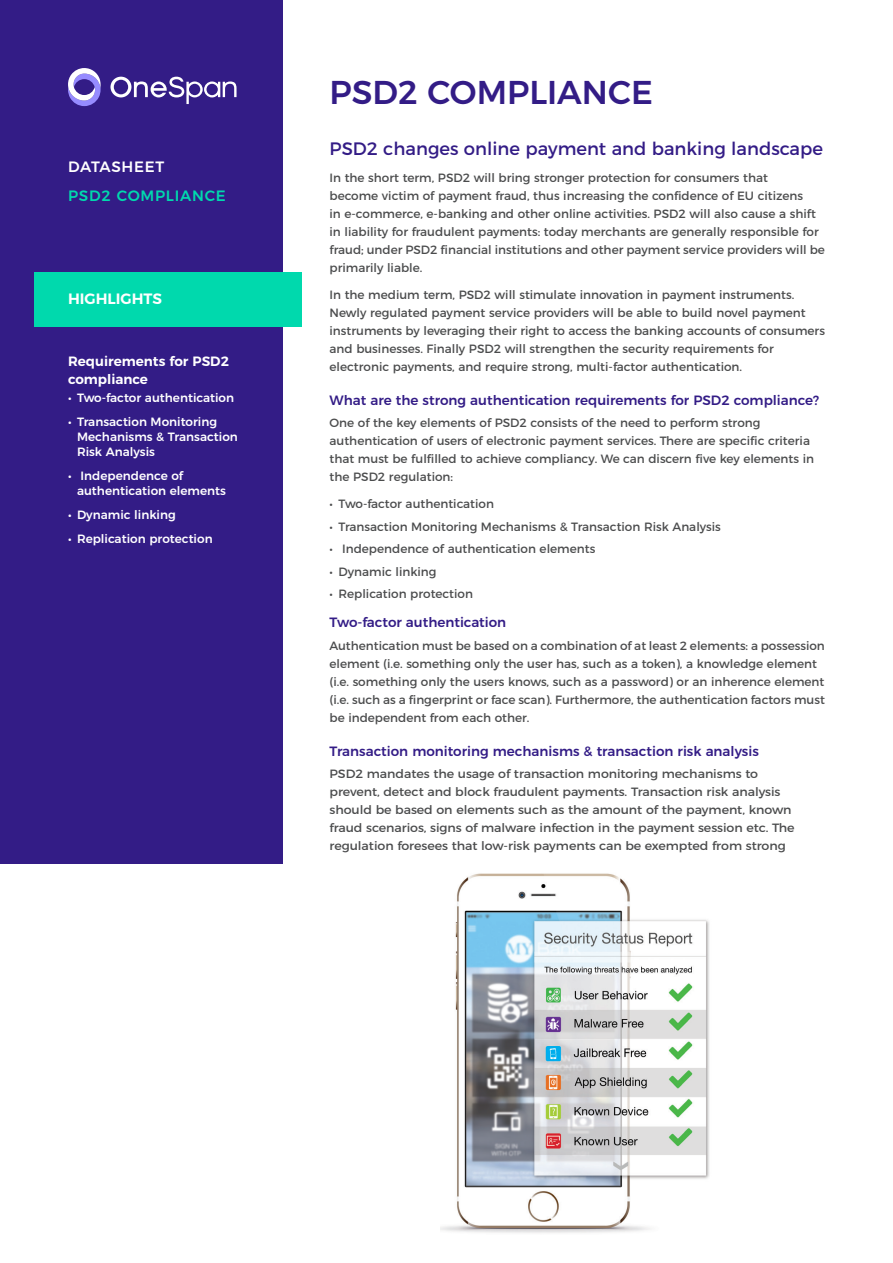
<style>
.page{position:relative;width:893px;height:1263px;background:#fff}
.page>*{position:absolute;margin:0;border:0;box-sizing:border-box;transform-origin:0 0}
.t1{font:500 33px "Montserrat";color:#331c86}
.Text_-_Intro{font:18px "Montserrat";color:#331c86}
.t2{font:500 15px "Montserrat";letter-spacing:.05em;color:#00d9ad}
.t3{font:600 15px "Montserrat";color:#fff}
.t4{font:500 15px "Montserrat";letter-spacing:.045em;color:#fff}
.Text_-_Subheads{font:500 13.5px "Montserrat";color:#331c86}
.Sidebar_-_Heads{font:600 13.5px/18px "Montserrat";color:#fff}
.Text{font:12px/18px "Montserrat";color:#4b4c4d}
.Text-2{font:12px/18px "Montserrat";color:#4b4c4d;scale:1.05 1}
.t5{font:500 12px/15px "Montserrat";color:#fff}
</style>
<div class="page">
<div style="left:0;top:0;width:283px;height:864px;background:#331c86"></div>
<div style="left:34px;top:272px;width:268px;height:54px;background:#00d9ad"></div>
<svg style="left:68px;top:68px;width:33px;height:38px"></svg>
<svg style="left:110px;top:77px;width:127px;height:27px"></svg>
<img style="left:440px;top:873px;width:269px;height:360px">
<p class="t4" style="left:68px;top:155px;width:98px">DATASHEET</p>
<p class="t2" style="left:68px;top:183px;width:159px">PSD2 COMPLIANCE</p>
<p class="t3" style="left:68px;top:287px;width:96px">HIGHLIGHTS</p>
<p class="Sidebar_-_Heads" style="left:68px;top:351px;width:162px">Requirements for PSD2 compliance</p>
<p class="t5" style="left:68px;top:389px;width:168px">• Two-factor authentication</p>
<p class="t5" style="left:77px;top:413px;width:162px;text-indent:-9px">• Transaction Monitoring<br>Mechanisms &amp; Transaction<br>Risk Analysis</p>
<p class="t5" style="left:77px;top:467px;width:150px;text-indent:-9px">• Independence of authentication elements</p>
<p class="t5" style="left:68px;top:506px;width:109px">• Dynamic linking</p>
<p class="t5" style="left:68px;top:530px;width:146px">• Replication protection</p>
<p class="t1" style="left:330px;top:66px;width:325px">PSD2 COMPLIANCE</p>
<p class="Text_-_Intro" style="left:330px;top:134px;width:495px">PSD2 changes online payment and banking landscape</p>
<p class="Text" style="left:330px;top:168px;width:497px">In the short term, PSD2 will bring stronger protection for consumers that<br>become victim of payment fraud, thus increasing the confidence of EU citizens<br>in e-commerce, e-banking and other online activities. PSD2 will also cause a shift in liability for fraudulent payments: today merchants are generally responsible for fraud; under PSD2 financial institutions and other payment service providers will be primarily liable.</p>
<p class="Text" style="left:330px;top:285px;width:497px">In the medium term, PSD2 will stimulate innovation in payment instruments.<br>Newly regulated payment service providers will be able to build novel payment instruments by leveraging their right to access the banking accounts of consumers and businesses. Finally PSD2 will strengthen the security requirements for electronic payments, and require strong, multi-factor authentication.</p>
<p class="Text_-_Subheads" style="left:330px;top:389px;width:491px">What are the strong authentication requirements for PSD2 compliance?</p>
<p class="Text" style="left:330px;top:413px;width:486px">One of the key elements of PSD2 consists of the need to perform strong authentication of users of electronic payment services. There are specific criteria that must be fulfilled to achieve compliancy. We can discern five key elements in the PSD2 regulation:</p>
<p class="Text" style="left:330px;top:494px;width:166px">• Two-factor authentication</p>
<p class="Text" style="left:330px;top:516px;width:393px">• Transaction Monitoring Mechanisms &amp; Transaction Risk Analysis</p>
<p class="Text" style="left:330px;top:539px;width:267px">• Independence of authentication elements</p>
<p class="Text" style="left:330px;top:561px;width:109px">• Dynamic linking</p>
<p class="Text" style="left:330px;top:584px;width:145px">• Replication protection</p>
<p class="Text_-_Subheads" style="left:330px;top:612px;width:178px">Two-factor authentication</p>
<p class="Text" style="left:330px;top:636px;width:497px">Authentication must be based on a combination of at least 2 elements: a possession element (i.e. something only the user has, such as a token), a knowledge element (i.e. something only the users knows, such as a password) or an inherence element (i.e. such as a fingerprint or face scan). Furthermore, the authentication factors must be independent from each other.</p>
<p class="Text_-_Subheads" style="left:330px;top:740px;width:431px">Transaction monitoring mechanisms &amp; transaction risk analysis</p>
<p class="Text-2" style="left:330px;top:764px;width:444px">PSD2 mandates the usage of transaction monitoring mechanisms to prevent, detect and block fraudulent payments. Transaction risk analysis should be based on elements such as the amount of the payment, known fraud scenarios, signs of malware infection in the payment session etc. The regulation foresees that low-risk payments can be exempted from strong</p>
</div>
